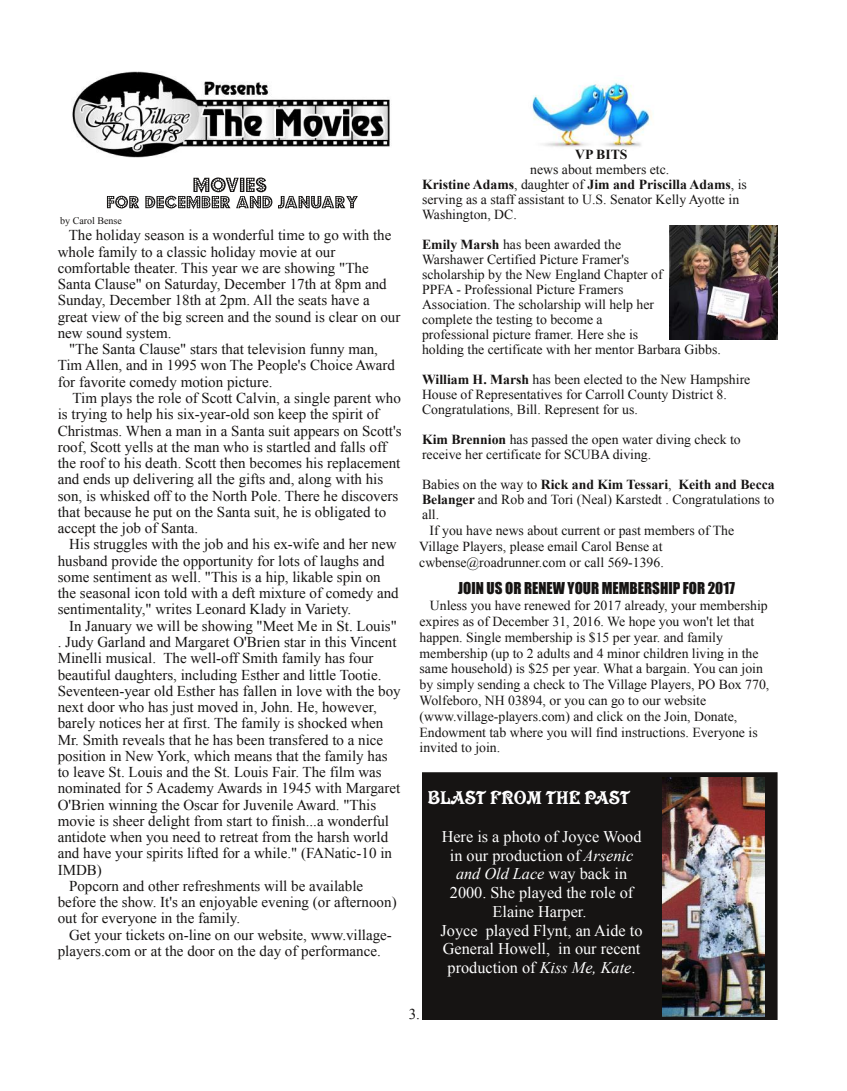
<style>
.page{position:relative;width:847px;height:1091px;background:#fff}
.page>*{position:absolute;margin:0;border:0;box-sizing:border-box;transform-origin:0 0}
.t1{font:20px "Victorian Let Plain";letter-spacing:-.01em;color:#fff}
.t2{font:16.25px/18.8px "Times New Roman";color:#fff;text-align:center}
.t3{font:15px/16.2px "Times New Roman";color:#161413}
.t4{font:15px "Impact";color:#161413}
.t5{font:13.75px/15px "Times New Roman";color:#161413}
.t6{font:700 13.75px "Times New Roman";color:#161413}
.t7{font:10px "Times New Roman";color:#161413}
.s1{font-weight:700}
.s2{font-style:italic}
</style>
<div class="page">
<div style="left:422px;top:772px;width:355px;height:247px;background:#161413"></div>
<div style="left:422px;top:772px;width:355px;height:247px;border:1px solid #161413"></div>
<img style="left:72px;top:71px;width:318px;height:87px">
<svg style="left:107px;top:196px;width:32px;height:12px"></svg>
<svg style="left:145px;top:177px;width:127px;height:32px"></svg>
<svg style="left:278px;top:196px;width:80px;height:12px"></svg>
<img style="left:532px;top:82px;width:120px;height:65px">
<img style="left:662px;top:777px;width:102px;height:238px">
<img style="left:669px;top:225px;width:109px;height:114px">
<p class="t7" style="left:60px;top:215px;width:63px">by Carol Bense</p>
<p class="t3" style="left:58px;top:227px;width:344px;text-indent:11px">The holiday season is a wonderful time to go with the whole family to a classic holiday movie at our comfortable theater. This year we are showing "The Santa Clause" on Saturday, December 17th at 8pm and Sunday, December 18th at 2pm. All the seats have a great view of the big screen and the sound is clear on our new sound system.</p>
<p class="t3" style="left:58px;top:341px;width:339px;text-indent:11px">"The Santa Clause" stars that television funny man,<br>Tim Allen, and in 1995 won The People's Choice Award for favorite comedy motion picture.</p>
<p class="t3" style="left:58px;top:389px;width:345px;text-indent:15px">Tim plays the role of Scott Calvin, a single parent who is trying to help his six-year-old son keep the spirit of Christmas. When a man in a Santa suit appears on Scott's roof, Scott yells at the man who is startled and falls off the roof to his death. Scott then becomes his replacement and ends up delivering all the gifts and, along with his son, is whisked off to the North Pole. There he discovers that because he put on the Santa suit, he is obligated to accept the job of Santa.</p>
<p class="t3" style="left:58px;top:536px;width:342px;text-indent:11px">His struggles with the job and his ex-wife and her new husband provide the opportunity for lots of laughs and some sentiment as well. "This is a hip, likable spin on the seasonal icon told with a deft mixture of comedy and sentimentality," writes Leonard Klady in Variety.</p>
<p class="t3" style="left:69px;top:617px;width:329px">In January we will be showing "Meet Me in St. Louis"</p>
<p class="t3" style="left:58px;top:633px;width:340px">. Judy Garland and Margaret O'Brien star in this Vincent</p>
<p class="t3" style="left:58px;top:649px;width:317px">Minelli musical. The well-off Smith family has four</p>
<p class="t3" style="left:58px;top:666px;width:325px">beautiful daughters, including Esther and little Tootie.</p>
<p class="t3" style="left:58px;top:682px;width:344px">Seventeen-year old Esther has fallen in love with the boy</p>
<p class="t3" style="left:58px;top:698px;width:320px">next door who has just moved in, John. He, however,</p>
<p class="t3" style="left:58px;top:714px;width:327px">barely notices her at first. The family is shocked when</p>
<p class="t3" style="left:58px;top:731px;width:327px">Mr. Smith reveals that he has been transfered to a nice</p>
<p class="t3" style="left:58px;top:747px;width:331px">position in New York, which means that the family has</p>
<p class="t3" style="left:58px;top:763px;width:325px">to leave St. Louis and the St. Louis Fair. The film was</p>
<p class="t3" style="left:58px;top:779px;width:344px">nominated for 5 Academy Awards in 1945 with Margaret</p>
<p class="t3" style="left:58px;top:796px;width:320px">O'Brien winning the Oscar for Juvenile Award. "This</p>
<p class="t3" style="left:58px;top:812px;width:333px">movie is sheer delight from start to finish...a wonderful</p>
<p class="t3" style="left:58px;top:828px;width:332px">antidote when you need to retreat from the harsh world</p>
<p class="t3" style="left:58px;top:844px;width:336px">and have your spirits lifted for a while." (FANatic-10 in</p>
<p class="t3" style="left:58px;top:861px;width:46px">IMDB)</p>
<p class="t3" style="left:69px;top:877px;width:296px">Popcorn and other refreshments will be available</p>
<p class="t3" style="left:58px;top:893px;width:340px">before the show. It's an enjoyable evening (or afternoon)</p>
<p class="t3" style="left:58px;top:909px;width:184px">out for everyone in the family.</p>
<p class="t3" style="left:69px;top:926px;width:324px">Get your tickets on-line on our website, www.village-</p>
<p class="t3" style="left:58px;top:942px;width:324px">players.com or at the door on the day of performance.</p>
<p class="t6" style="left:575px;top:146px;width:54px">VP BITS</p>
<p class="t5" style="left:422px;top:161px;width:326px;text-indent:108px">news about members etc.<br><span class="s1">Kristine Adams</span>, daughter of <span class="s1">Jim and Priscilla Adams</span>, is serving as a staff assistant to U.S. Senator Kelly Ayotte in Washington, DC.</p>
<p class="t5" style="left:422px;top:236px;width:300px"><span class="s1">Emily Marsh</span> has been awarded the<br>Warshawer Certified Picture Framer's<br>scholarship by the New England Chapter of<br>PPFA - Professional Picture Framers<br>Association. The scholarship will help her<br>complete the testing to become a<br>professional picture framer. Here she is<br>holding the certificate with her mentor Barbara Gibbs.</p>
<p class="t5" style="left:422px;top:371px;width:330px"><span class="s1">William H. Marsh</span> has been elected to the New Hampshire<br>House of Representatives for Carroll County District 8.<br>Congratulations, Bill. Represent for us.</p>
<p class="t5" style="left:422px;top:431px;width:320px"><span class="s1">Kim Brennion</span> has passed the open water diving check to receive her certificate for SCUBA diving.</p>
<p class="t5" style="left:422px;top:476px;width:354px;text-align:justify">Babies on the way to <span class="s1">Rick and Kim Tessari</span>, <span class="s1">Keith and Becca Belanger</span> and Rob and Tori (Neal) Karstedt . Congratulations to all.</p>
<p class="t5" style="left:419px;top:522px;width:316px;line-height:15.8px;text-indent:10px">If you have news about current or past members of The<br>Village Players, please email Carol Bense at cwbense@roadrunner.com or call 569-1396.</p>
<p class="t4" style="left:458px;top:580px;width:278px">JOIN US OR RENEW YOUR MEMBERSHIP FOR 2017</p>
<p class="t5" style="left:419px;top:597px;width:351px;line-height:15.8px;text-indent:10px">Unless you have renewed for 2017 already, your membership expires as of December 31, 2016. We hope you won't let that happen. Single membership is $15 per year. and family membership (up to 2 adults and 4 minor children living in the same household) is $25 per year. What a bargain. You can join by simply sending a check to The Village Players, PO Box 770, Wolfeboro, NH 03894, or you can go to our website (www.village-players.com) and click on the Join, Donate, Endowment tab where you will find instructions. Everyone is invited to join.</p>
<h1 class="t1" style="left:427px;top:784px;width:204px">BLAST FROM THE PAST</h1>
<p class="t2" style="left:440px;top:826px;width:203px">Here is a photo of Joyce Wood in our production of <span class="s2">Arsenic and Old Lace</span> way back in<br>2000. She played the role of<br>Elaine Harper.<br>Joyce played Flynt, an Aide to<br>General Howell, in our recent production of <span class="s2">Kiss Me, Kate</span>.</p>
<p class="t3" style="left:408px;top:1004px;width:13px">3.</p>
</div>
